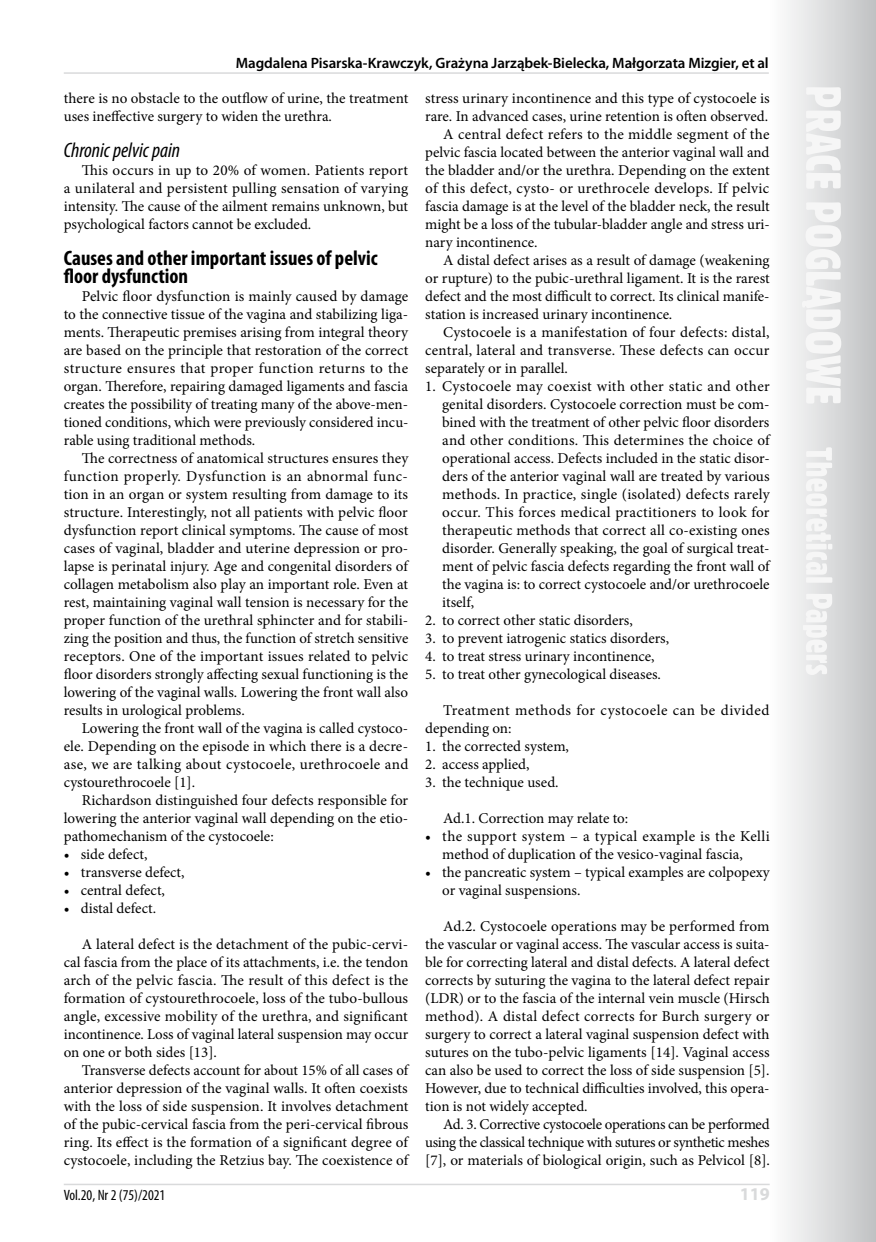
<style>
.page{position:relative;width:876px;height:1242px;background:#fff}
.page>*{position:absolute;margin:0;border:0;box-sizing:border-box;transform-origin:0 0}
.t1{font:700 condensed 21px/18px "Myriad Pro";color:#000}
.t2{font:italic condensed 21px "Myriad Pro";color:#000}
.t3{font:700 18px "Myriad Pro";color:#d9dadb}
.t4{font:15px/18px "Minion Pro";color:#000;text-align:justify}
.t5{font:15px "Minion Pro";letter-spacing:.02em;color:#000}
.t6{font:600 15px "Myriad Pro";letter-spacing:-.005em;color:#000}
.t7{font:15px/18px "Minion Pro";letter-spacing:.03em;color:#000}
.t8{font:condensed 15px "Myriad Pro";color:#000}
</style>
<div class="page">
<svg style="left:787px;top:0;width:89px;height:1242px"></svg>
<svg style="left:802px;top:87px;width:39px;height:588px"></svg>
<hr style="left:64px;top:1183px;width:706px;height:2px;background:#d9dadb">
<hr style="left:64px;top:72px;width:705px;height:2px;background:#d9dadb">
<p class="t6" style="left:236px;top:53px;width:534px">Magdalena Pisarska-Krawczyk, Grażyna Jarząbek-Bielecka, Małgorzata Mizgier, et al</p>
<p class="t4" style="left:64px;top:89px;width:346px">there is no obstacle to the outflow of urine, the treatment uses ineffective surgery to widen the urethra.</p>
<h1 class="t2" style="left:64px;top:137px;width:118px">Chronic pelvic pain</h1>
<p class="t4" style="left:64px;top:161px;width:346px;text-indent:18px">This occurs in up to 20% of women. Patients report a unilateral and persistent pulling sensation of varying intensity. The cause of the ailment remains unknown, but psychological factors cannot be excluded.</p>
<h1 class="t1" style="left:64px;top:249px;width:315px">Causes and other important issues of pelvic floor dysfunction</h1>
<p class="t4" style="left:64px;top:287px;width:346px;text-indent:18px">Pelvic floor dysfunction is mainly caused by damage to the connective tissue of the vagina and stabilizing liga&shy;ments. Therapeutic premises arising from integral theory are based on the principle that restoration of the correct structure ensures that proper function returns to the organ. Therefore, repairing damaged ligaments and fascia creates the possibility of treating many of the above-men&shy;tioned conditions, which were previously considered incu&shy;rable using traditional methods.</p>
<p class="t4" style="left:64px;top:449px;width:346px;text-indent:18px">The correctness of anatomical structures ensures they function properly. Dysfunction is an abnormal func&shy;tion in an organ or system resulting from damage to its structure. Interestingly, not all patients with pelvic floor dysfunction report clinical symptoms. The cause of most cases of vaginal, bladder and uterine depression or pro&shy;lapse is perinatal injury. Age and congenital disorders of collagen metabolism also play an important role. Even at rest, maintaining vaginal wall tension is necessary for the proper function of the urethral sphincter and for stabili&shy;zing the position and thus, the function of stretch sensitive receptors. One of the important issues related to pelvic floor disorders strongly affecting sexual functioning is the lowering of the vaginal walls. Lowering the front wall also results in urological problems.</p>
<p class="t4" style="left:64px;top:719px;width:346px;text-indent:18px">Lowering the front wall of the vagina is called cystoco&shy;ele. Depending on the episode in which there is a decre&shy;ase, we are talking about cystocoele, urethrocoele and cystourethrocoele [1].</p>
<p class="t4" style="left:64px;top:791px;width:346px;text-indent:18px">Richardson distinguished four defects responsible for lowering the anterior vaginal wall depending on the etio&shy;pathomechanism of the cystocoele:</p>
<p class="t4" style="left:64px;top:845px;width:85px">• side defect,</p>
<p class="t4" style="left:64px;top:863px;width:122px">• transverse defect,</p>
<p class="t4" style="left:64px;top:881px;width:103px">• central defect,</p>
<p class="t4" style="left:64px;top:899px;width:94px">• distal defect.</p>
<p class="t4" style="left:64px;top:935px;width:346px;text-indent:18px">A lateral defect is the detachment of the pubic-cervi&shy;cal fascia from the place of its attachments, i.e. the tendon arch of the pelvic fascia. The result of this defect is the formation of cystourethrocoele, loss of the tubo-bullous angle, excessive mobility of the urethra, and significant incontinence. Loss of vaginal lateral suspension may occur on one or both sides [13].</p>
<p class="t4" style="left:64px;top:1061px;width:346px;text-indent:18px">Transverse defects account for about 15% of all cases of anterior depression of the vaginal walls. It often coexists with the loss of side suspension. It involves detachment of the pubic-cervical fascia from the peri-cervical fibrous ring. Its effect is the formation of a significant degree of cystocoele, including the Retzius bay. The coexistence of</p>
<p class="t4" style="left:425px;top:89px;width:346px">stress urinary incontinence and this type of cystocoele is</p>
<p class="t4" style="left:425px;top:107px;width:344px">rare. In advanced cases, urine retention is often observed.</p>
<p class="t4" style="left:443px;top:125px;width:328px">A central defect refers to the middle segment of the</p>
<p class="t4" style="left:425px;top:143px;width:346px">pelvic fascia located between the anterior vaginal wall and</p>
<p class="t4" style="left:425px;top:161px;width:346px">the bladder and/or the urethra. Depending on the extent</p>
<p class="t5" style="left:425px;top:178px;width:346px">of this defect, cysto- or urethrocele develops. If pelvic</p>
<p class="t4" style="left:425px;top:197px;width:346px">fascia damage is at the level of the bladder neck, the result</p>
<p class="t4" style="left:425px;top:215px;width:346px">might be a loss of the tubular-bladder angle and stress uri-</p>
<p class="t4" style="left:425px;top:233px;width:114px">nary incontinence.</p>
<p class="t4" style="left:443px;top:251px;width:328px">A distal defect arises as a result of damage (weakening</p>
<p class="t4" style="left:425px;top:269px;width:346px">or rupture) to the pubic-urethral ligament. It is the rarest</p>
<p class="t4" style="left:425px;top:287px;width:346px">defect and the most difficult to correct. Its clinical manife-</p>
<p class="t4" style="left:425px;top:305px;width:249px">station is increased urinary incontinence.</p>
<p class="t5" style="left:443px;top:322px;width:328px">Cystocoele is a manifestation of four defects: distal,</p>
<p class="t4" style="left:425px;top:341px;width:346px">central, lateral and transverse. These defects can occur</p>
<p class="t4" style="left:425px;top:359px;width:144px">separately or in parallel.</p>
<p class="t4" style="left:442px;top:377px;width:329px;text-indent:-17px">1. Cystocoele may coexist with other static and other genital disorders. Cystocoele correction must be com&shy;bined with the treatment of other pelvic floor disorders and other conditions. This determines the choice of operational access. Defects included in the static disor&shy;ders of the anterior vaginal wall are treated by various methods. In practice, single (isolated) defects rarely occur. This forces medical practitioners to look for therapeutic methods that correct all co-existing ones disorder. Generally speaking, the goal of surgical treat&shy;ment of pelvic fascia defects regarding the front wall of the vagina is: to correct cystocoele and/or urethrocoele itself,</p>
<p class="t4" style="left:425px;top:611px;width:209px">2. to correct other static disorders,</p>
<p class="t4" style="left:425px;top:629px;width:245px">3. to prevent iatrogenic statics disorders,</p>
<p class="t4" style="left:425px;top:647px;width:231px">4. to treat stress urinary incontinence,</p>
<p class="t4" style="left:425px;top:665px;width:237px">5. to treat other gynecological diseases.</p>
<p class="t7" style="left:425px;top:701px;width:346px;text-indent:18px">Treatment methods for cystocoele can be divided depending on:</p>
<p class="t4" style="left:425px;top:737px;width:145px">1. the corrected system,</p>
<p class="t4" style="left:425px;top:755px;width:106px">2. access applied,</p>
<p class="t4" style="left:425px;top:773px;width:135px">3. the technique used.</p>
<p class="t4" style="left:443px;top:809px;width:187px">Ad.1. Correction may relate to:</p>
<p class="t4" style="left:442px;top:827px;width:329px;text-indent:-17px">• the support system – a typical example is the Kelli method of duplication of the vesico-vaginal fascia,</p>
<p class="t4" style="left:442px;top:863px;width:329px;text-indent:-17px">• the pancreatic system – typical examples are colpopexy or vaginal suspensions.</p>
<p class="t4" style="left:425px;top:917px;width:346px;text-indent:18px">Ad.2. Cystocoele operations may be performed from the vascular or vaginal access. The vascular access is suita&shy;ble for correcting lateral and distal defects. A lateral defect corrects by suturing the vagina to the lateral defect repair (LDR) or to the fascia of the internal vein muscle (Hirsch method). A distal defect corrects for Burch surgery or surgery to correct a lateral vaginal suspension defect with sutures on the tubo-pelvic ligaments [14]. Vaginal access can also be used to correct the loss of side suspension [5].<br>However, due to technical difficulties involved, this opera&shy;tion is not widely accepted.</p>
<p class="t4" style="left:425px;top:1115px;width:346px;text-indent:18px">Ad. 3. Corrective cystocoele operations can be performed using the classical technique with sutures or synthetic meshes [7], or materials of biological origin, such as Pelvicol [8].</p>
<p class="t8" style="left:64px;top:1186px;width:103px">Vol.20, Nr 2 (75)/2021</p>
<p class="t3" style="left:740px;top:1182px;width:31px">119</p>
</div>
